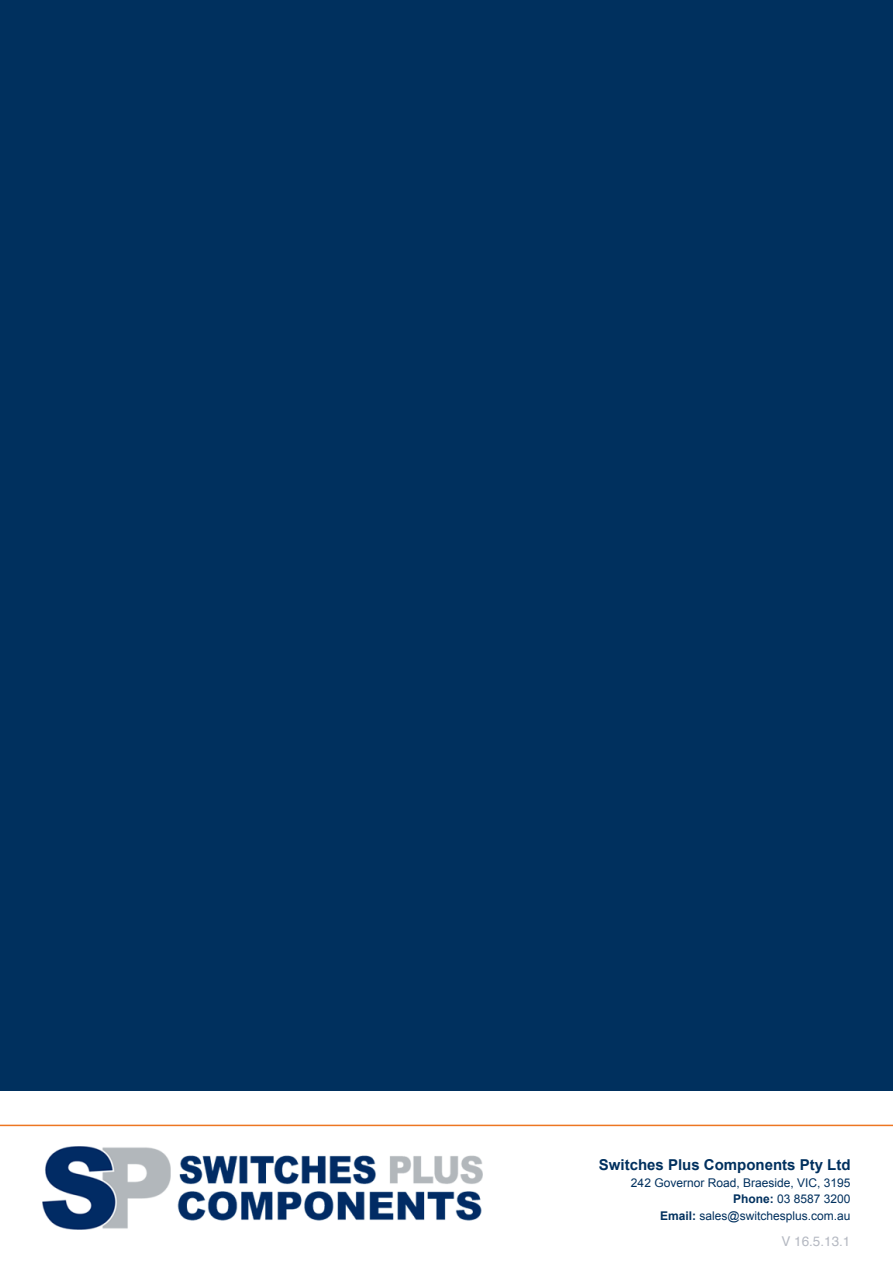
<style>
.page{position:relative;width:893px;height:1263px;background:#fff}
.page>*{position:absolute;margin:0;border:0;box-sizing:border-box;transform-origin:0 0}
.t1{font:700 15px "Arial";color:#00305e}
.t2{font:13.5px "Helvetica";color:#b5b9c2}
.t3{font:12px/16.5px "Arial";color:#00305e;text-align:right}
.s1{font-weight:700}
</style>
<div class="page">
<hr style="left:0;top:1125px;width:893px;height:1px;background:#ed7622">
<img style="left:43px;top:1146px;width:439px;height:83px">
<div style="left:0;top:0;width:893px;height:1090px;background:#00305e"></div>
<p class="t1" style="left:599px;top:1155px;width:253px">Switches Plus Components Pty Ltd</p>
<p class="t3" style="left:631px;top:1174px;width:221px">242 Governor Road, Braeside, VIC, 3195<br><span class="s1">Phone:</span> 03 8587 3200<br><span class="s1">Email:</span> sales@switchesplus.com.au</p>
<p class="t2" style="left:781px;top:1231px;width:71px">V 16.5.13.1</p>
</div>
